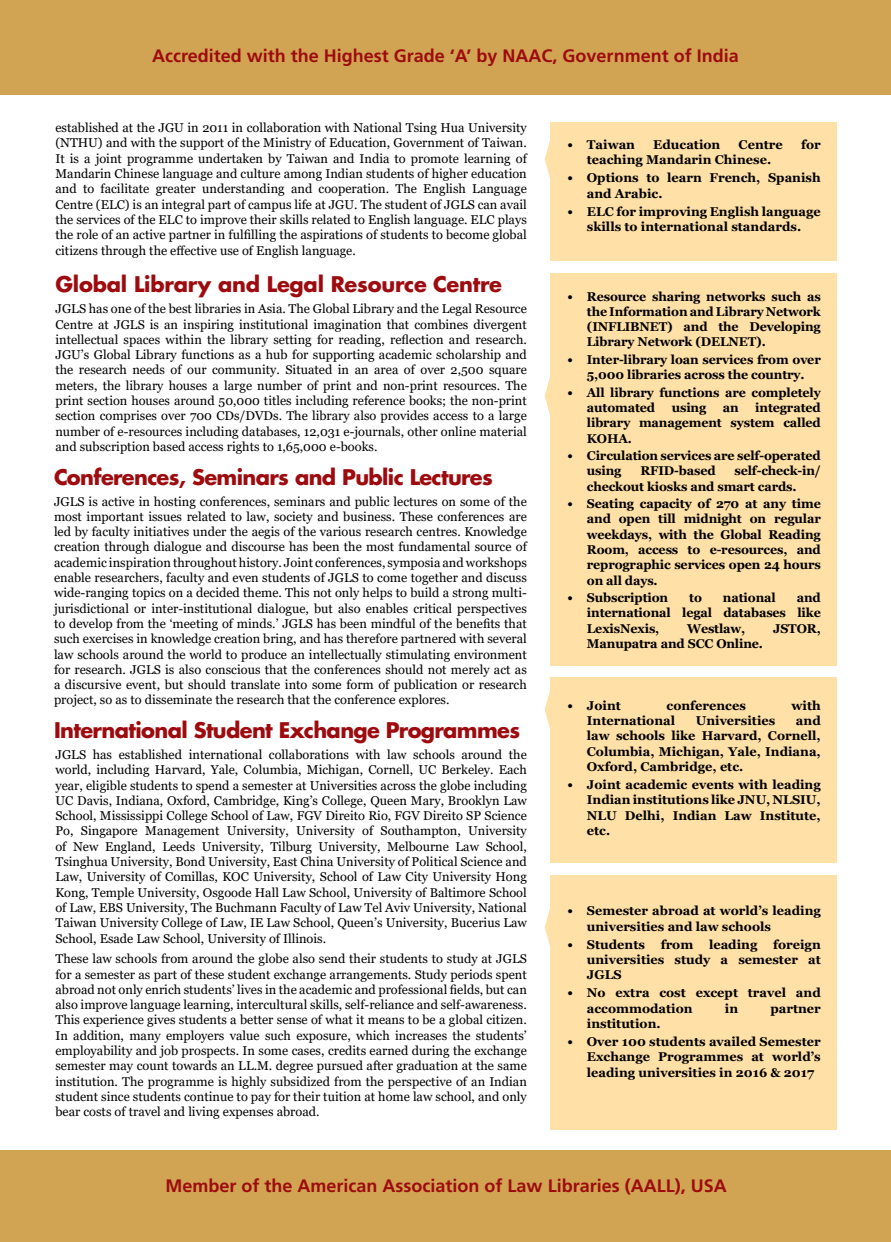
<style>
.page{position:relative;width:891px;height:1242px;background:#fff}
.page>*{position:absolute;margin:0;border:0;box-sizing:border-box;transform-origin:0 0}
.t1{font:700 21px "Futura LT Pro";letter-spacing:-.03em;color:#9e0b0f}
.t2{font:700 21px "Futura LT Pro";letter-spacing:-.01em;color:#9e0b0f}
.t3{font:700 18px "Frutiger LT Pro";color:#9e0b0f}
.t4{font:12.75px/15.3px "Georgia";color:#000;text-align:justify}
.t5{font:700 12.75px/15.3px "Georgia";color:#000;text-align:justify}
</style>
<div class="page">
<hr style="left:0;top:0;width:2px;height:94px;background:#d0a452">
<div style="left:2px;top:0;width:889px;height:94px;background:#d0a452"></div>
<div style="left:0;top:1150px;width:891px;height:92px;background:#d0a452"></div>
<div style="left:551px;top:677px;width:286px;height:186px;background:#ffe0a7"></div>
<div style="left:551px;top:273px;width:286px;height:392px;background:#ffe0a7"></div>
<div style="left:551px;top:875px;width:286px;height:255px;background:#ffe0a7"></div>
<div style="left:551px;top:123px;width:286px;height:138px;background:#ffe0a7"></div>
<svg style="left:545px;top:127px;width:6px;height:64px"></svg>
<svg style="left:545px;top:678px;width:6px;height:64px"></svg>
<svg style="left:545px;top:896px;width:6px;height:63px"></svg>
<svg style="left:545px;top:364px;width:6px;height:64px"></svg>
<h2 class="t3" style="left:152px;top:46px;width:588px">Accredited with the Highest Grade ‘A’ by NAAC, Government of India</h2>
<p class="t4" style="left:55px;top:120px;width:473px">established at the JGU in 2011 in collaboration with National Tsing Hua University (NTHU) and with the support of the Ministry of Education, Government of Taiwan.<br>It is a joint programme undertaken by Taiwan and India to promote learning of Mandarin Chinese language and culture among Indian students of higher education and to facilitate greater understanding and cooperation. The English Language Centre (ELC) is an integral part of campus life at JGU. The student of JGLS can avail the services of the ELC to improve their skills related to English language. ELC plays the role of an active partner in fulfilling the aspirations of students to become global citizens through the effective use of English language.</p>
<h1 class="t2" style="left:55px;top:267px;width:448px">Global Library and Legal Resource Centre</h1>
<p class="t4" style="left:55px;top:301px;width:473px">JGLS has one of the best libraries in Asia. The Global Library and the Legal Resource Centre at JGLS is an inspiring institutional imagination that combines divergent intellectual spaces within the library setting for reading, reflection and research.<br>JGU’s Global Library functions as a hub for supporting academic scholarship and the research needs of our community. Situated in an area of over 2,500 square meters, the library houses a large number of print and non-print resources. The print section houses around 50,000 titles including reference books; the non-print section comprises over 700 CDs/DVDs. The library also provides access to a large number of e-resources including databases, 12,031 e-journals, other online material and subscription based access rights to 1,65,000 e-books.</p>
<h1 class="t1" style="left:54px;top:461px;width:440px">Conferences, Seminars and Public Lectures</h1>
<p class="t4" style="left:54px;top:494px;width:474px">JGLS is active in hosting conferences, seminars and public lectures on some of the most important issues related to law, society and business. These conferences are led by faculty initiatives under the aegis of the various research centres. Knowledge creation through dialogue and discourse has been the most fundamental source of academic inspiration throughout history. Joint conferences, symposia and workshops enable researchers, faculty and even students of JGLS to come together and discuss wide-ranging topics on a decided theme. This not only helps to build a strong multi&shy;jurisdictional or inter-institutional dialogue, but also enables critical perspectives to develop from the ‘meeting of minds.’ JGLS has been mindful of the benefits that such exercises in knowledge creation bring, and has therefore partnered with several law schools around the world to produce an intellectually stimulating environment for research. JGLS is also conscious that the conferences should not merely act as a discursive event, but should translate into some form of publication or research project, so as to disseminate the research that the conference explores.</p>
<h1 class="t1" style="left:54px;top:714px;width:468px">International Student Exchange Programmes</h1>
<p class="t4" style="left:55px;top:747px;width:473px">JGLS has established international collaborations with law schools around the world, including Harvard, Yale, Columbia, Michigan, Cornell, UC Berkeley. Each year, eligible students to spend a semester at Universities across the globe including UC Davis, Indiana, Oxford, Cambridge, King’s College, Queen Mary, Brooklyn Law School, Mississippi College School of Law, FGV Direito Rio, FGV Direito SP Science Po, Singapore Management University, University of Southampton, University of New England, Leeds University, Tilburg University, Melbourne Law School, Tsinghua University, Bond University, East China University of Political Science and Law, University of Comillas, KOC University, School of Law City University Hong Kong, Temple University, Osgoode Hall Law School, University of Baltimore School of Law, EBS University, The Buchmann Faculty of Law Tel Aviv University, National Taiwan University College of Law, IE Law School, Queen’s University, Bucerius Law School, Esade Law School, University of Illinois.</p>
<p class="t4" style="left:55px;top:952px;width:473px">These law schools from around the globe also send their students to study at JGLS for a semester as part of these student exchange arrangements. Study periods spent abroad not only enrich students’ lives in the academic and professional fields, but can also improve language learning, intercultural skills, self-reliance and self-awareness.<br>This experience gives students a better sense of what it means to be a global citizen.<br>In addition, many employers value such exposure, which increases the students’ employability and job prospects. In some cases, credits earned during the exchange semester may count towards an LL.M. degree pursued after graduation at the same institution. The programme is highly subsidized from the perspective of an Indian student since students continue to pay for their tuition at home law school, and only bear costs of travel and living expenses abroad.</p>
<p class="t5" style="left:567px;top:137px;width:69px">• Taiwan</p>
<p class="t5" style="left:653px;top:137px;width:69px">Education</p>
<p class="t5" style="left:739px;top:137px;width:46px">Centre</p>
<p class="t5" style="left:801px;top:137px;width:21px">for</p>
<p class="t5" style="left:587px;top:152px;width:186px">teaching Mandarin Chinese.</p>
<p class="t5" style="left:587px;top:170px;width:235px;text-indent:-19px">• Options to learn French, Spanish and Arabic.</p>
<p class="t5" style="left:567px;top:204px;width:255px;text-align:center">• ELC for improving English language skills to international standards.</p>
<p class="t5" style="left:587px;top:289px;width:235px;text-indent:-20px">• Resource sharing networks such as the Information and Library Network (INFLIBNET) and the Developing Library Network (DELNET).</p>
<p class="t5" style="left:567px;top:352px;width:255px;text-align:center">• Inter-library loan services from over<br>5,000 libraries across the country.</p>
<p class="t5" style="left:587px;top:385px;width:235px;text-indent:-20px">• All library functions are completely automated</p>
<p class="t5" style="left:587px;top:400px;width:235px;text-indent:168px">integrated library management system called KOHA.</p>
<p class="t5" style="left:587px;top:448px;width:235px;text-indent:-20px">• Circulation services are self-operated using</p>
<p class="t5" style="left:672px;top:400px;width:36px">using</p>
<p class="t5" style="left:723px;top:400px;width:17px">an</p>
<p class="t5" style="left:587px;top:463px;width:235px;text-indent:148px">self-check-in/ checkout kiosks and smart cards.</p>
<p class="t5" style="left:587px;top:496px;width:235px;text-indent:-20px">• Seating capacity of 270 at any time and open till midnight on regular weekdays, with the Global Reading Room, access to e-resources, and reprographic services open 24 hours on all days.</p>
<p class="t5" style="left:567px;top:590px;width:102px">• Subscription</p>
<p class="t5" style="left:689px;top:590px;width:14px">to</p>
<p class="t5" style="left:723px;top:590px;width:54px">national</p>
<p class="t5" style="left:640px;top:463px;width:77px">RFID-based</p>
<p class="t5" style="left:587px;top:590px;width:235px;text-indent:210px">and international legal databases like LexisNexis,</p>
<p class="t5" style="left:687px;top:621px;width:60px">Westlaw,</p>
<p class="t5" style="left:773px;top:621px;width:49px">JSTOR,</p>
<p class="t5" style="left:587px;top:636px;width:178px">Manupatra and SCC Online.</p>
<p class="t5" style="left:567px;top:698px;width:55px">• Joint</p>
<p class="t5" style="left:667px;top:698px;width:81px">conferences</p>
<p class="t5" style="left:792px;top:698px;width:31px">with</p>
<p class="t5" style="left:587px;top:713px;width:90px">International</p>
<p class="t5" style="left:696px;top:713px;width:81px">Universities</p>
<p class="t5" style="left:587px;top:713px;width:235px;text-indent:209px">and law schools like Harvard, Cornell, Columbia, Michigan, Yale, Indiana, Oxford, Cambridge, etc.</p>
<p class="t5" style="left:587px;top:777px;width:235px;text-indent:-19px">• Joint academic events with leading Indian institutions like JNU, NLSIU, NLU Delhi, Indian Law Institute, etc.</p>
<p class="t5" style="left:587px;top:903px;width:235px;text-indent:-19px">• Semester abroad at world’s leading universities and law schools</p>
<p class="t5" style="left:587px;top:937px;width:235px;text-indent:-19px">• Students from leading foreign universities study a semester at JGLS</p>
<p class="t5" style="left:587px;top:985px;width:235px;text-indent:-19px">• No extra cost except travel and accommodation</p>
<p class="t5" style="left:725px;top:1001px;width:15px">in</p>
<p class="t5" style="left:770px;top:1001px;width:52px">partner</p>
<p class="t5" style="left:587px;top:1016px;width:75px">institution.</p>
<p class="t5" style="left:587px;top:1034px;width:235px;text-indent:-19px">• Over 100 students availed Semester Exchange Programmes at world’s leading universities in 2016 &amp; 2017</p>
<h2 class="t3" style="left:166px;top:1175px;width:563px">Member of the American Association of Law Libraries (AALL), USA</h2>
</div>
